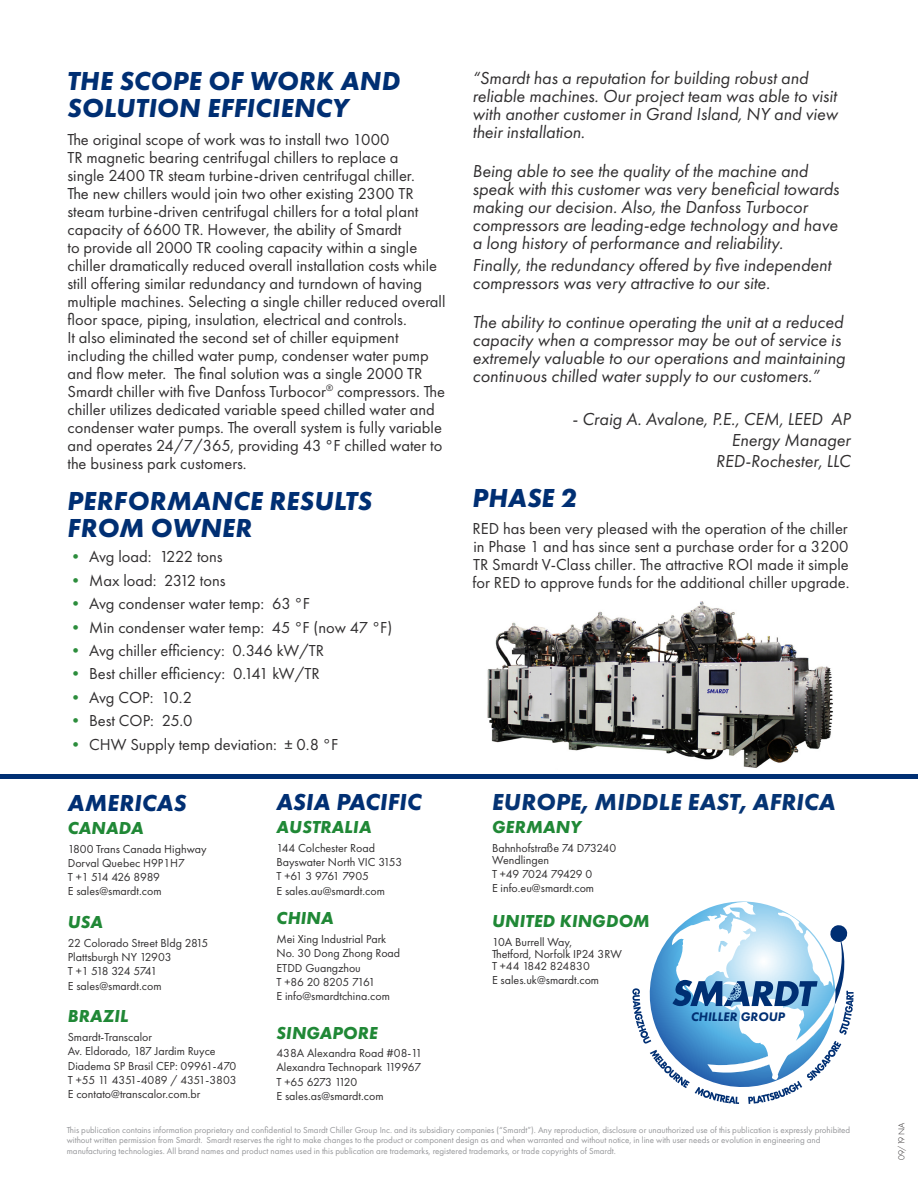
<style>
.page{position:relative;width:918px;height:1188px;background:#fff}
.page>*{position:absolute;margin:0;border:0;box-sizing:border-box;transform-origin:0 0}
.Section_Sub-Heading{font:italic 700 27px/27px "Futura PT";letter-spacing:.01em;color:#002f73}
.Section_Heading_Blue{font:italic 700 24px "Futura PT";letter-spacing:.01em;color:#053474}
.Section_Heading_Blue-2{font:italic 700 24px "Futura PT";letter-spacing:.01em;color:#002f73}
.Body_14pt{font:italic 18px/18px "Futura PT";color:#312f30}
.Table_Green_Left-ali{font:italic 700 18px "Futura PT";letter-spacing:.01em;color:#208836}
.Section_Sub-Heading-2{font:16.5px/18px "Futura PT";color:#312f30}
.t1{font:italic 800 12.9px "Futura PT";color:#002f73}
.Brunos_Table_Header{font:12px/12px "Futura PT";color:#312f30}
.Brunos_Table_Header-2{font:12px "Futura PT";letter-spacing:-.05em;color:#312f30}
.Brunos_Table_Header-3{font:12px "Futura PT";letter-spacing:-.03em;color:#312f30}
.Brunos_Table_Header-4{font:12px "Futura PT";letter-spacing:-.035em;color:#312f30}
.Brunos_Table_Header-5{font:12px "Futura PT";letter-spacing:-.1em;color:#312f30}
.Brunos_Table_Header-6{font:12px "Futura PT";letter-spacing:-.065em;color:#312f30}
.Body_-_Small_Grey_Pr{font:9px/10.5px "Futura PT";color:#96979a}
.t2{font:300 9px "Futura PT";color:#231f20}
.s1{color:#2c8d3c}
</style>
<div class="page">
<img style="left:487px;top:601px;width:346px;height:167px">
<svg style="left:632px;top:902px;width:222px;height:202px"></svg>
<div style="left:0;top:774px;width:918px;height:5px;background:#002f73"></div>
<p class="Section_Sub-Heading" style="left:67px;top:67px;width:335px">THE SCOPE OF WORK AND<br>SOLUTION EFFICIENCY</p>
<p class="Section_Sub-Heading-2" style="left:67px;top:130px;width:380px">The original scope of work was to install two 1000<br>TR magnetic bearing centrifugal chillers to replace a<br>single 2400 TR steam turbine-driven centrifugal chiller.<br>The new chillers would join two other existing 2300 TR steam turbine-driven centrifugal chillers for a total plant capacity of 6600 TR. However, the ability of Smardt<br>to provide all 2000 TR cooling capacity within a single chiller dramatically reduced overall installation costs while still offering similar redundancy and turndown of having multiple machines. Selecting a single chiller reduced overall floor space, piping, insulation, electrical and controls.<br>It also eliminated the second set of chiller equipment including the chilled water pump, condenser water pump and flow meter. The final solution was a single 2000 TR Smardt chiller with five Danfoss Turbocor<sup>®</sup> compressors. The chiller utilizes dedicated variable speed chilled water and condenser water pumps. The overall system is fully variable and operates 24/7/365, providing 43 °F chilled water to the business park customers.</p>
<p class="Body_14pt" style="left:472px;top:69px;width:367px">“Smardt has a reputation for building robust and reliable machines. Our project team was able to visit with another customer in Grand Island, NY and view their installation.</p>
<p class="Body_14pt" style="left:472px;top:162px;width:368px">Being able to see the quality of the machine and speak with this customer was very beneficial towards making our decision. Also, the Danfoss Turbocor compressors are leading-edge technology and have a long history of performance and reliability.</p>
<p class="Body_14pt" style="left:472px;top:256px;width:360px">Finally, the redundancy offered by five independent compressors was very attractive to our site.</p>
<p class="Body_14pt" style="left:472px;top:313px;width:374px">The ability to continue operating the unit at a reduced capacity when a compressor may be out of service is extremely valuable to our operations and maintaining continuous chilled water supply to our customers.”</p>
<p class="Body_14pt" style="left:572px;top:409px;width:280px">- Craig A. Avalone, P.E., CEM, LEED AP</p>
<p class="Body_14pt" style="left:731px;top:431px;width:121px">Energy Manager</p>
<p class="Body_14pt" style="left:716px;top:452px;width:136px">RED-Rochester, LLC</p>
<p class="Section_Sub-Heading" style="left:68px;top:487px;width:306px">PERFORMANCE RESULTS<br>FROM OWNER</p>
<p class="Section_Sub-Heading" style="left:473px;top:484px;width:106px">PHASE 2</p>
<p class="Section_Sub-Heading-2" style="left:472px;top:519px;width:378px;text-align:justify">RED has been very pleased with the operation of the chiller in Phase 1 and has since sent a purchase order for a 3200<br>TR Smardt V-Class chiller. The attractive ROI made it simple for RED to approve funds for the additional chiller upgrade.</p>
<p class="Section_Sub-Heading-2" style="left:68px;top:548px;width:157px"><span class="s1">•</span> Avg load: 1222 tons</p>
<p class="Section_Sub-Heading-2" style="left:68px;top:571px;width:160px"><span class="s1">•</span> Max load: 2312 tons</p>
<p class="Section_Sub-Heading-2" style="left:68px;top:595px;width:244px"><span class="s1">•</span> Avg condenser water temp: 63 °F</p>
<p class="Section_Sub-Heading-2" style="left:68px;top:618px;width:326px"><span class="s1">•</span> Min condenser water temp: 45 °F (now 47 °F)</p>
<p class="Section_Sub-Heading-2" style="left:68px;top:641px;width:258px"><span class="s1">•</span> Avg chiller efficiency: 0.346 kW/TR</p>
<p class="Section_Sub-Heading-2" style="left:68px;top:665px;width:254px"><span class="s1">•</span> Best chiller efficiency: 0.141 kW/TR</p>
<p class="Section_Sub-Heading-2" style="left:68px;top:688px;width:126px"><span class="s1">•</span> Avg COP: 10.2</p>
<p class="Section_Sub-Heading-2" style="left:68px;top:712px;width:127px"><span class="s1">•</span> Best COP: 25.0</p>
<p class="Section_Sub-Heading-2" style="left:68px;top:735px;width:272px"><span class="s1">•</span> CHW Supply temp deviation: ± 0.8 °F</p>
<p class="Section_Heading_Blue-2" style="left:68px;top:788px;width:120px">AMERICAS</p>
<p class="Table_Green_Left-ali" style="left:68px;top:817px;width:77px">CANADA</p>
<p class="Brunos_Table_Header" style="left:68px;top:843px;width:140px">1800 Trans Canada Highway</p>
<p class="Brunos_Table_Header" style="left:68px;top:857px;width:119px">Dorval Quebec H9P1H7</p>
<p class="Brunos_Table_Header-4" style="left:68px;top:870px;width:94px">T +1 514 426 8989</p>
<p class="Brunos_Table_Header" style="left:68px;top:885px;width:95px">E sales@smardt.com</p>
<p class="Table_Green_Left-ali" style="left:68px;top:911px;width:37px">USA</p>
<p class="Brunos_Table_Header" style="left:68px;top:937px;width:142px">22 Colorado Street Bldg 2815</p>
<p class="Brunos_Table_Header" style="left:68px;top:951px;width:105px">Plattsburgh NY 12903</p>
<p class="Brunos_Table_Header-5" style="left:68px;top:964px;width:91px">T +1 518 324 5741</p>
<p class="Brunos_Table_Header" style="left:68px;top:980px;width:95px">E sales@smardt.com</p>
<p class="Table_Green_Left-ali" style="left:68px;top:1005px;width:62px">BRAZIL</p>
<p class="Brunos_Table_Header" style="left:68px;top:1031px;width:86px">Smardt-Transcalor</p>
<p class="Brunos_Table_Header" style="left:68px;top:1045px;width:149px">Av. Eldorado, 187 Jardim Ruyce</p>
<p class="Brunos_Table_Header" style="left:68px;top:1060px;width:170px">Diadema SP Brasil CEP: 09961-470</p>
<p class="Brunos_Table_Header" style="left:68px;top:1074px;width:170px">T +55 11 4351-4089 / 4351-3803</p>
<p class="Brunos_Table_Header" style="left:68px;top:1088px;width:134px">E contato@transcalor.com.br</p>
<p class="Section_Heading_Blue-2" style="left:277px;top:787px;width:147px">ASIA PACIFIC</p>
<p class="Table_Green_Left-ali" style="left:277px;top:816px;width:96px">AUSTRALIA</p>
<p class="Brunos_Table_Header" style="left:276px;top:842px;width:100px">144 Colchester Road</p>
<p class="Brunos_Table_Header" style="left:276px;top:856px;width:127px">Bayswater North VIC 3153</p>
<p class="Brunos_Table_Header-2" style="left:276px;top:869px;width:94px">T +61 3 9761 7905</p>
<p class="Brunos_Table_Header" style="left:276px;top:884px;width:110px">E sales.au@smardt.com</p>
<p class="Table_Green_Left-ali" style="left:277px;top:907px;width:59px">CHINA</p>
<p class="Brunos_Table_Header" style="left:276px;top:933px;width:111px">Mei Xing Industrial Park</p>
<p class="Brunos_Table_Header" style="left:276px;top:947px;width:125px">No. 30 Dong Zhong Road</p>
<p class="Brunos_Table_Header" style="left:276px;top:961px;width:86px">ETDD Guangzhou</p>
<p class="Brunos_Table_Header-3" style="left:276px;top:975px;width:100px">T +86 20 8205 7161</p>
<p class="Brunos_Table_Header" style="left:276px;top:990px;width:115px">E info@smardtchina.com</p>
<p class="Table_Green_Left-ali" style="left:277px;top:1021px;width:103px">SINGAPORE</p>
<p class="Brunos_Table_Header" style="left:276px;top:1047px;width:147px">438A Alexandra Road #08-11</p>
<p class="Brunos_Table_Header" style="left:276px;top:1061px;width:146px">Alexandra Technopark 119967</p>
<p class="Brunos_Table_Header-6" style="left:276px;top:1074px;width:82px">T +65 6273 1120</p>
<p class="Brunos_Table_Header" style="left:276px;top:1090px;width:109px">E sales.as@smardt.com</p>
<p class="Section_Heading_Blue" style="left:492px;top:787px;width:345px">EUROPE, MIDDLE EAST, AFRICA</p>
<p class="Table_Green_Left-ali" style="left:492px;top:816px;width:91px">GERMANY</p>
<p class="Brunos_Table_Header" style="left:492px;top:842px;width:126px">Bahnhofstraße 74 D73240<br>Wendlingen</p>
<p class="Brunos_Table_Header-2" style="left:492px;top:867px;width:102px">T +49 7024 79429 0</p>
<p class="Brunos_Table_Header" style="left:492px;top:882px;width:104px">E info.eu@smardt.com</p>
<p class="Table_Green_Left-ali" style="left:492px;top:910px;width:159px">UNITED KINGDOM</p>
<p class="Brunos_Table_Header" style="left:492px;top:935px;width:131px">10A Burrell Way,<br>Thetford, Norfolk IP24 3RW<br>T +44 1842 824830</p>
<p class="Brunos_Table_Header" style="left:492px;top:974px;width:109px">E sales.uk@smardt.com</p>
<p class="t1" style="left:691px;top:1009px;width:96px">CHILLER GROUP</p>
<p class="Body_-_Small_Grey_Pr" style="left:67px;top:1125px;width:785px">This publication contains information proprietary and confidential to Smardt Chiller Group Inc. and its subsidiary companies (“Smardt”). Any reproduction, disclosure or unauthorized use of this publication is expressly prohibited without written permission from Smardt. Smardt reserves the right to make changes to the product or component design as and when warranted and without notice, in line with user needs or evolution in engineering and manufacturing technologies. All brand names and product names used in this publication are trademarks, registered trademarks, or trade copyrights of Smardt.</p>
<p class="t2" style="left:897px;top:1160px;width:39px;rotate:-90deg">09/19 NA</p>
</div>
